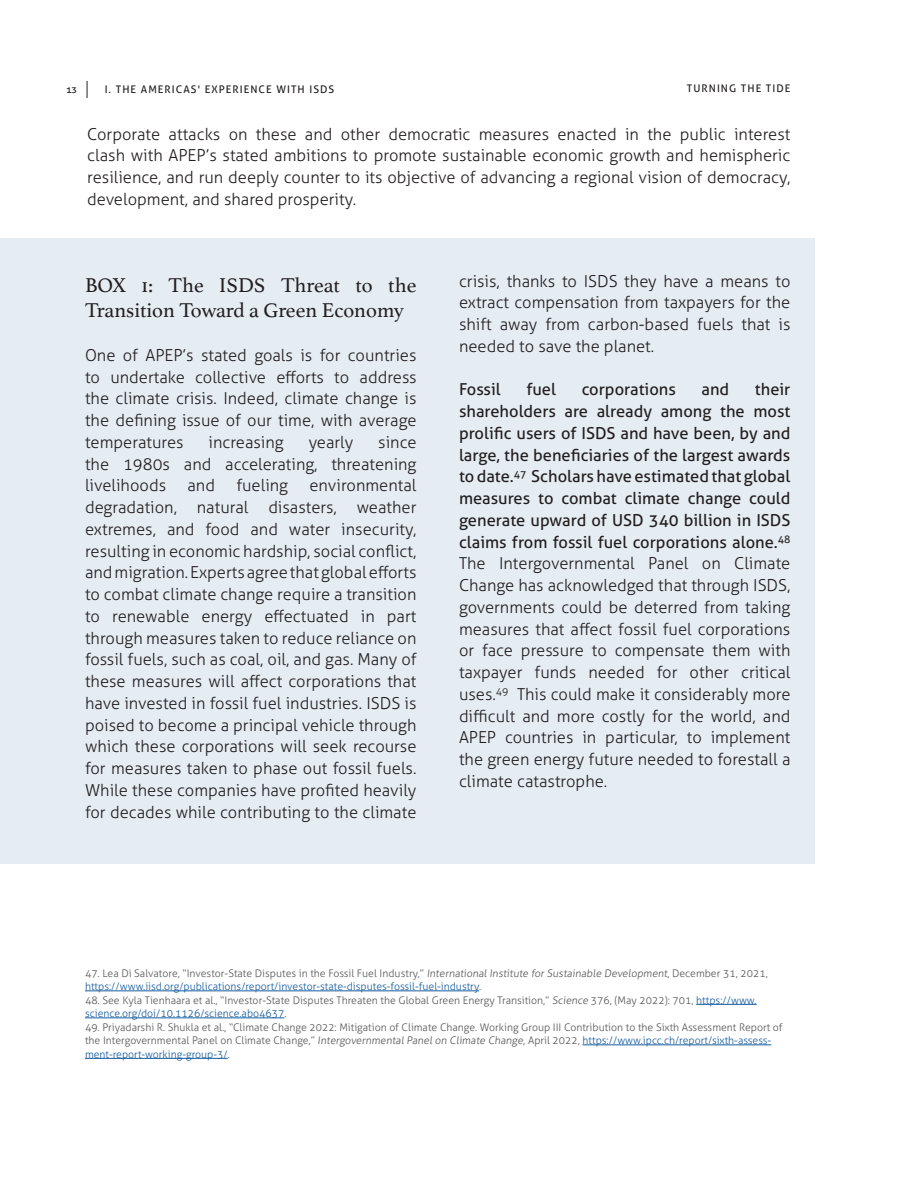
<style>
.page{position:relative;width:918px;height:1188px;background:#fff}
.page>*{position:absolute;margin:0;border:0;box-sizing:border-box;transform-origin:0 0}
.t1{font:21px/25.2px "Athelas";color:#231f20}
.t2{font:300 16.5px/21.8px "Aller";color:#231f20;text-align:justify}
.t3{font:16.5px "Aller";color:#231f20}
.t4{font:300 10.5px/13.5px "Aller";color:#57585a}
.t5{font:10.5px "Aller";letter-spacing:.1em;color:#231f20}
.s1{font-weight:400}
.s2{color:#175d9e}
</style>
<div class="page">
<svg style="left:87px;top:81px;width:1px;height:17px"></svg>
<div style="left:0;top:238px;width:814px;height:625px;background:#e5edf3"></div>
<hr style="left:85px;top:991px;width:394px;height:1px;background:#175d9e">
<hr style="left:696px;top:1004px;width:61px;height:1px;background:#175d9e">
<hr style="left:85px;top:1018px;width:199px;height:1px;background:#175d9e">
<hr style="left:583px;top:1045px;width:188px;height:1px;background:#175d9e">
<hr style="left:85px;top:1058px;width:143px;height:1px;background:#175d9e">
<p class="t5" style="left:687px;top:82px;width:105px">TURNING THE TIDE</p>
<p class="t2" style="left:87px;top:123px;width:705px">Corporate attacks on these and other democratic measures enacted in the public interest clash with APEP’s stated ambitions to promote sustainable economic growth and hemispheric resilience, and run deeply counter to its objective of advancing a regional vision of democracy, development, and shared prosperity.</p>
<p class="t5" style="left:66px;top:83px;width:12px">13</p>
<p class="t5" style="left:105px;top:83px;width:231px">I. THE AMERICAS' EXPERIENCE WITH ISDS</p>
<p class="t1" style="left:85px;top:272px;width:333px">BOX 1: The ISDS Threat to the<br>Transition Toward a Green Economy</p>
<p class="t2" style="left:85px;top:344px;width:333px">One of APEP’s stated goals is for countries to undertake collective efforts to address the climate crisis. Indeed, climate change is the defining issue of our time, with average temperatures</p>
<p class="t2" style="left:209px;top:431px;width:77px">increasing</p>
<p class="t2" style="left:309px;top:431px;width:46px">yearly</p>
<p class="t2" style="left:85px;top:431px;width:333px;text-indent:293px">since the 1980s and accelerating, threatening livelihoods</p>
<p class="t2" style="left:187px;top:475px;width:29px">and</p>
<p class="t2" style="left:236px;top:475px;width:53px">fueling</p>
<p class="t2" style="left:85px;top:475px;width:333px;text-indent:224px">environmental degradation, natural disasters, weather extremes, and food and water insecurity, resulting in economic hardship, social conflict, and migration. Experts agree that global efforts to combat climate change require a transition to renewable energy effectuated in part through measures taken to reduce reliance on fossil fuels, such as coal, oil, and gas. Many of these measures will affect corporations that have invested in fossil fuel industries. ISDS is poised to become a principal vehicle through which these corporations will seek recourse for measures taken to phase out fossil fuels.<br>While these companies have profited heavily for decades while contributing to the climate</p>
<p class="t2" style="left:459px;top:270px;width:333px">crisis, thanks to ISDS they have a means to extract compensation from taxpayers for the shift away from carbon-based fuels that is needed to save the planet.</p>
<p class="t3" style="left:459px;top:380px;width:43px">Fossil</p>
<p class="t3" style="left:526px;top:380px;width:31px">fuel</p>
<p class="t3" style="left:582px;top:380px;width:96px">corporations</p>
<p class="t3" style="left:702px;top:380px;width:29px">and</p>
<p class="t2" style="left:459px;top:379px;width:333px;text-indent:296px"><span class="s1">their shareholders are already among the most prolific users of ISDS and have been, by and large, the beneficiaries of the largest awards to date.</span><sup>47</sup> <span class="s1">Scholars have estimated that global measures to combat climate change could generate upward of USD 340 billion in ISDS claims from fossil fuel corporations alone.</span><sup>48<br></sup>The Intergovernmental Panel on Climate Change has acknowledged that through ISDS, governments could be deterred from taking measures that affect fossil fuel corporations or face pressure to compensate them with taxpayer funds needed for other critical uses.<sup>49</sup> This could make it considerably more difficult and more costly for the world, and APEP countries in particular, to implement the green energy future needed to forestall a climate catastrophe.</p>
<p class="t4" style="left:85px;top:966px;width:684px">47. Lea Di Salvatore, “Investor-State Disputes in the Fossil Fuel Industry,” International Institute for Sustainable Development, December 31, 2021, <span class="s2">https://www.iisd.org/publications/report/investor-state-disputes-fossil-fuel-industry</span>.</p>
<p class="t4" style="left:85px;top:993px;width:673px">48. See Kyla Tienhaara et al., “Investor-State Disputes Threaten the Global Green Energy Transition,” Science 376, (May 2022): 701, <span class="s2">https://www. science.org/doi/10.1126/science.abo4637</span>.</p>
<p class="t4" style="left:85px;top:1020px;width:699px">49. Priyadarshi R. Shukla et al., “Climate Change 2022: Mitigation of Climate Change. Working Group III Contribution to the Sixth Assessment Report of the Intergovernmental Panel on Climate Change,” Intergovernmental Panel on Climate Change, April 2022, <span class="s2">https://www.ipcc.ch/report/sixth-assess&shy;ment-report-working-group-3/</span>.</p>
</div>
